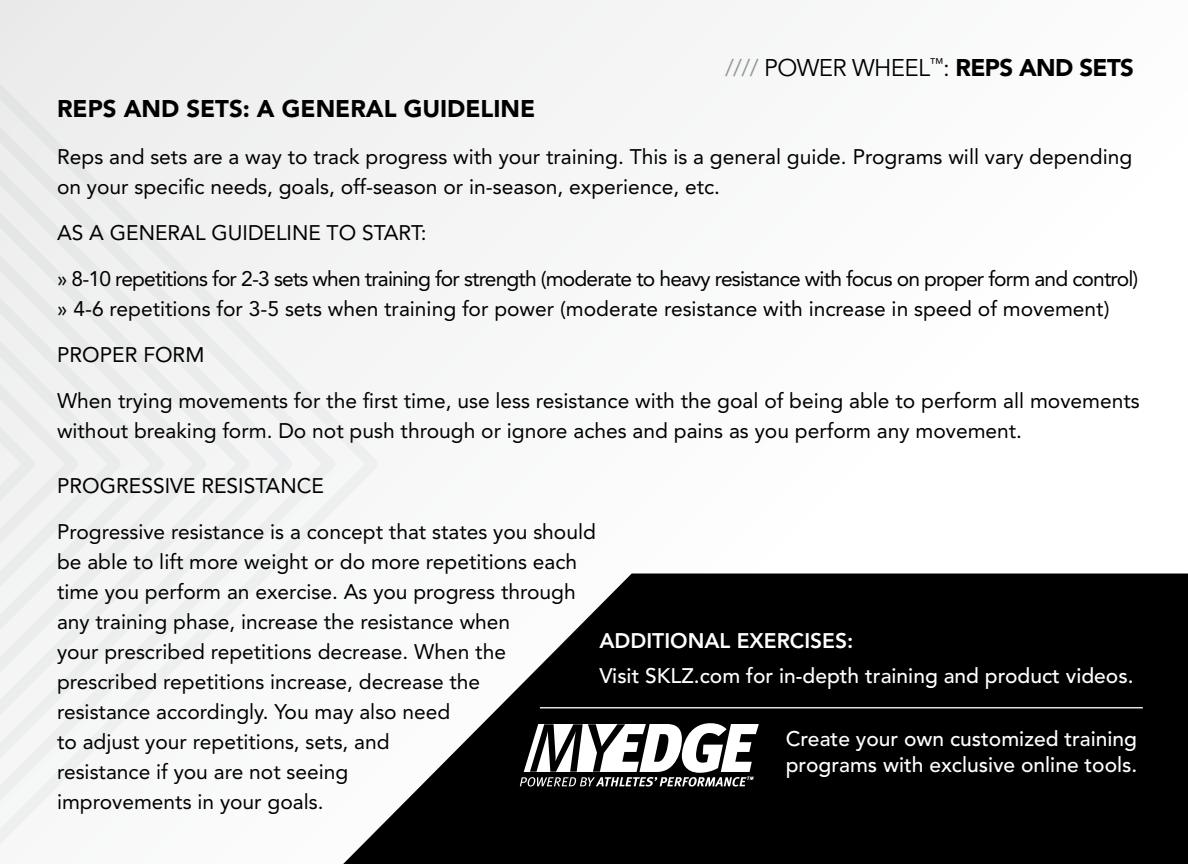
<style>
.page{position:relative;width:1188px;height:864px;background:#f7f8f8}
.page>*{position:absolute;margin:0;border:0;box-sizing:border-box;transform-origin:0 0}
.t1{font:900 24px "Avenir";color:#000}
.t2{font:24px "Avenir";letter-spacing:-.025em;color:#000}
.t3{font:21px/30px "Avenir";color:#000}
.t4{font:21px/30px "Avenir";letter-spacing:-.04em;color:#000}
.t5{font:500 21px/25.2px "Avenir";color:#fff}
.t6{font:800 21px "Avenir";color:#fff}
.s1{color:#939598}
.s2{font-weight:900}
</style>
<div class="page">
<svg style="left:343px;top:574px;width:845px;height:290px;fill:#000"></svg>
<svg style="left:520px;top:723px;width:239px;height:64px"></svg>
<hr style="left:540px;top:707px;width:603px;height:1px;background:#fff">
<p class="t2" style="left:725px;top:54px;width:410px"><span class="s1">////</span> POWER WHEEL<sup>™</sup>: <span class="s2">REPS AND SETS</span></p>
<p class="t1" style="left:57px;top:94px;width:480px">REPS AND SETS: A GENERAL GUIDELINE</p>
<p class="t3" style="left:57px;top:141px;width:1077px">Reps and sets are a way to track progress with your training. This is a general guide. Programs will vary depending on your specific needs, goals, off-season or in-season, experience, etc.</p>
<p class="t3" style="left:57px;top:218px;width:371px">AS A GENERAL GUIDELINE TO START:</p>
<p class="t4" style="left:57px;top:264px;width:1083px">» 8-10 repetitions for 2-3 sets when training for strength (moderate to heavy resistance with focus on proper form and control) » 4-6 repetitions for 3-5 sets when training for power (moderate resistance with increase in speed of movement)</p>
<p class="t3" style="left:57px;top:340px;width:149px">PROPER FORM</p>
<p class="t3" style="left:57px;top:386px;width:1084px">When trying movements for the first time, use less resistance with the goal of being able to perform all movements without breaking form. Do not push through or ignore aches and pains as you perform any movement.</p>
<p class="t3" style="left:57px;top:471px;width:268px">PROGRESSIVE RESISTANCE</p>
<p class="t3" style="left:57px;top:517px;width:540px">Progressive resistance is a concept that states you should be able to lift more weight or do more repetitions each time you perform an exercise. As you progress through any training phase, increase the resistance when<br>your prescribed repetitions decrease. When the prescribed repetitions increase, decrease the<br>resistance accordingly. You may also need<br>to adjust your repetitions, sets, and<br>resistance if you are not seeing<br>improvements in your goals.</p>
<p class="t6" style="left:599px;top:629px;width:255px">ADDITIONAL EXERCISES:</p>
<p class="t5" style="left:599px;top:664px;width:536px">Visit SKLZ.com for in-depth training and product videos.</p>
<p class="t5" style="left:786px;top:727px;width:353px">Create your own customized training programs with exclusive online tools.</p>
</div>
